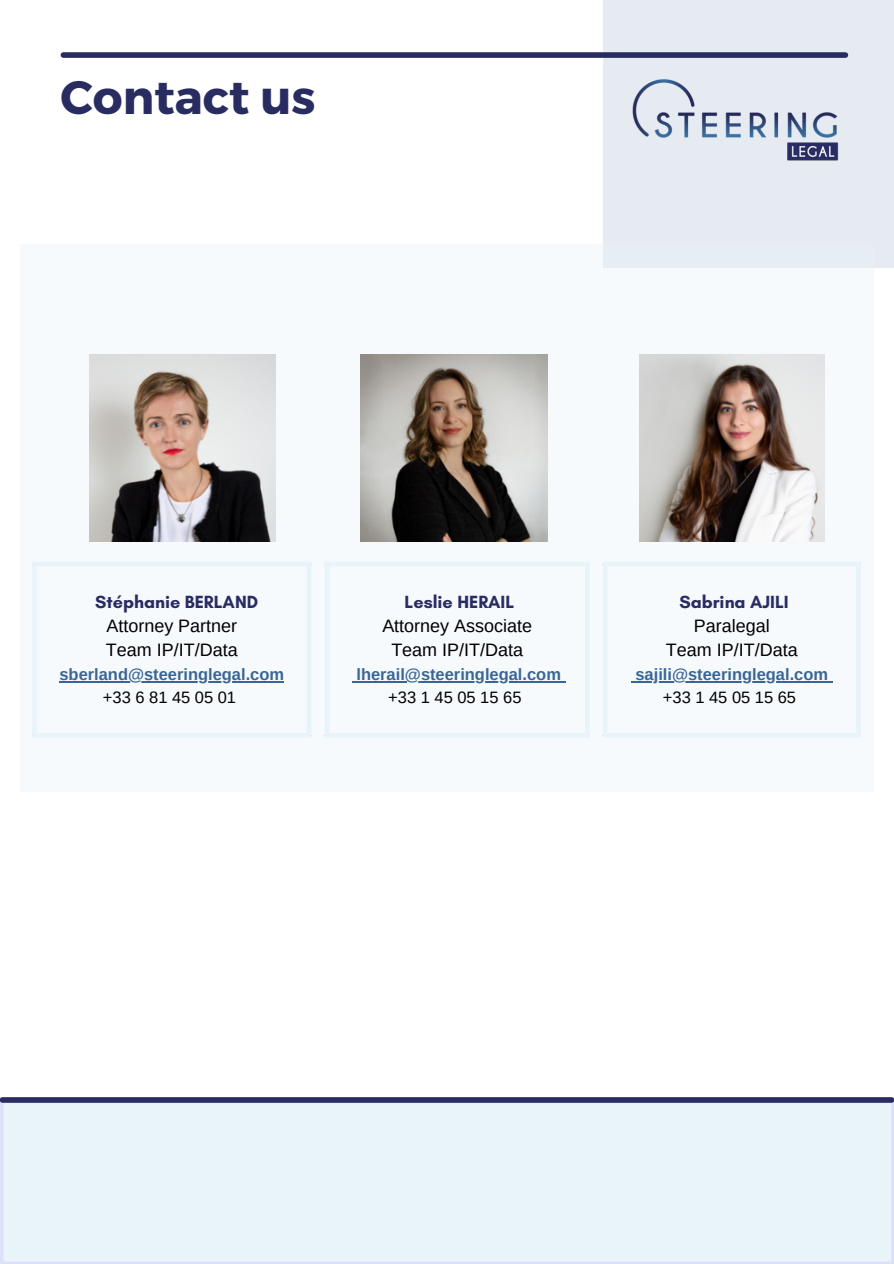
<style>
.page{position:relative;width:894px;height:1264px;background:#fff}
.page>*{position:absolute;margin:0;border:0;box-sizing:border-box;transform-origin:0 0}
.t1{font:700 46.8px "Montserrat";color:#292c61}
.t2{font:18px/24.8px "Arimo";color:#000;text-align:center}
.t3{font:700 18px "Glacial Indifference";color:#292c61}
.t4{font:700 16.5px "Arimo";color:#396696}
.t5{font:16.5px "Arimo";color:#000}
</style>
<div class="page">
<div style="left:602px;top:0;width:291px;height:268px;background:#e6ebf1"></div>
<div style="left:63px;top:52px;width:782px;height:6px;background:#292c61"></div>
<div style="left:20px;top:244px;width:853px;height:547px;background:#f6fafd"></div>
<img style="left:632px;top:79px;width:207px;height:82px">
<div style="left:0;top:1097px;width:893px;height:166px;background:#e8f3fa"></div>
<div style="left:2px;top:1097px;width:889px;height:5px;background:#292c61"></div>
<hr style="left:59px;top:681px;width:225px;height:1px;background:#396696">
<div style="left:32px;top:566px;width:5px;height:167px;background:#e8f3fa"></div>
<hr style="left:307px;top:566px;width:4px;height:167px;background:#e8f3fa">
<hr style="left:32px;top:562px;width:279px;height:4px;background:#e8f3fa">
<hr style="left:32px;top:733px;width:279px;height:4px;background:#e8f3fa">
<hr style="left:356px;top:681px;width:205px;height:1px;background:#396696">
<hr style="left:325px;top:566px;width:4px;height:167px;background:#e8f3fa">
<hr style="left:585px;top:566px;width:4px;height:167px;background:#e8f3fa">
<hr style="left:325px;top:562px;width:264px;height:4px;background:#e8f3fa">
<hr style="left:325px;top:733px;width:264px;height:4px;background:#e8f3fa">
<img style="left:361px;top:354px;width:186px;height:187px">
<img style="left:89px;top:354px;width:186px;height:187px">
<img style="left:639px;top:354px;width:184px;height:187px">
<hr style="left:635px;top:681px;width:37px;height:1px;background:#396696">
<hr style="left:672px;top:681px;width:155px;height:1px;background:#396696">
<div style="left:602px;top:566px;width:5px;height:167px;background:#e8f3fa"></div>
<div style="left:855px;top:566px;width:5px;height:167px;background:#e8f3fa"></div>
<hr style="left:602px;top:562px;width:258px;height:4px;background:#e8f3fa">
<hr style="left:602px;top:733px;width:258px;height:4px;background:#e8f3fa">
<h1 class="t1" style="left:60px;top:67px;width:256px">Contact us</h1>
<p class="t3" style="left:95px;top:591px;width:164px">Stéphanie BERLAND</p>
<p class="t2" style="left:106px;top:613px;width:133px;text-align:left">Attorney Partner<br>Team IP/IT/Data</p>
<p class="t4" style="left:59px;top:665px;width:226px">sberland@steeringlegal.com</p>
<p class="t5" style="left:103px;top:687px;width:135px">+33 6 81 45 05 01</p>
<p class="t3" style="left:404px;top:591px;width:111px">Leslie HERAIL</p>
<p class="t2" style="left:382px;top:613px;width:151px">Attorney Associate<br>Team IP/IT/Data</p>
<p class="t4" style="left:356px;top:665px;width:206px">lherail@steeringlegal.com</p>
<p class="t5" style="left:388px;top:687px;width:135px">+33 1 45 05 15 65</p>
<p class="t3" style="left:679px;top:591px;width:111px">Sabrina AJILI</p>
<p class="t2" style="left:665px;top:613px;width:133px">Paralegal<br>Team IP/IT/Data</p>
<p class="t4" style="left:635px;top:665px;width:194px">sajili@steeringlegal.com</p>
<p class="t5" style="left:662px;top:687px;width:135px">+33 1 45 05 15 65</p>
</div>
